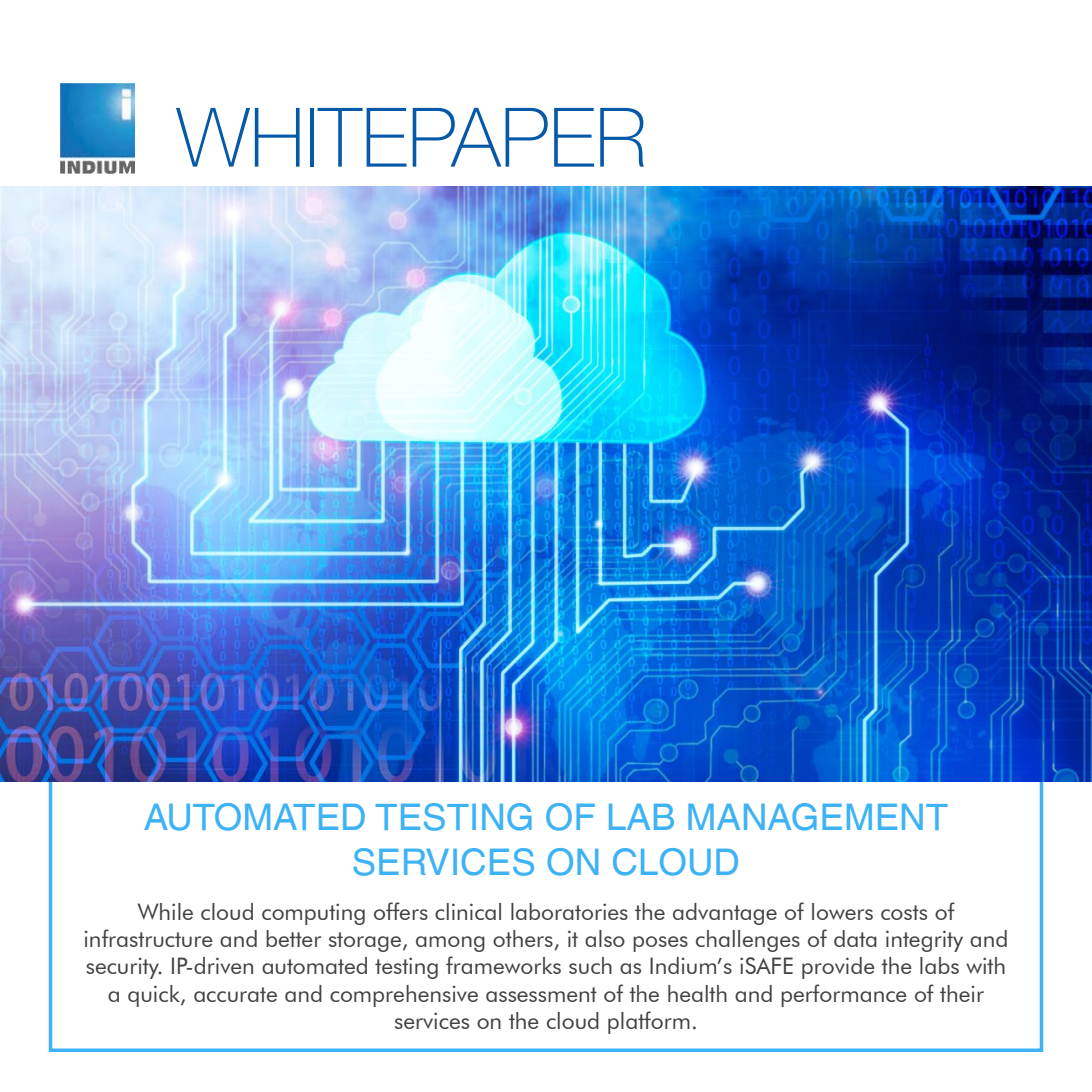
<style>
.page{position:relative;width:1092px;height:1092px;background:#fff}
.page>*{position:absolute;margin:0;border:0;box-sizing:border-box;transform-origin:0 0}
.t1{font:100 82.25px "Helvetica Neue CE";color:#0559a8}
.t2{font:36.75px/44.1px "Helvetica LT";color:#3db2f5;text-align:center}
.t3{font:22.75px/27.3px "Futura BT";color:#414042;text-align:center}
</style>
<div class="page">
<div style="left:49px;top:707px;width:994px;height:344px;border:4px solid #3db2f5"></div>
<img style="left:0;top:186px;width:1091px;height:595px">
<img style="left:61px;top:83px;width:74px;height:90px">
<h1 class="t1" style="left:176px;top:90px;width:472px">WHITEPAPER</h1>
<h2 class="t2" style="left:144px;top:795px;width:806px">AUTOMATED TESTING OF LAB MANAGEMENT<br>SERVICES ON CLOUD</h2>
<p class="t3" style="left:83px;top:897px;width:926px">While cloud computing offers clinical laboratories the advantage of lowers costs of infrastructure and better storage, among others, it also poses challenges of data integrity and security. IP-driven automated testing frameworks such as Indium’s iSAFE provide the labs with a quick, accurate and comprehensive assessment of the health and performance of their services on the cloud platform.</p>
</div>
